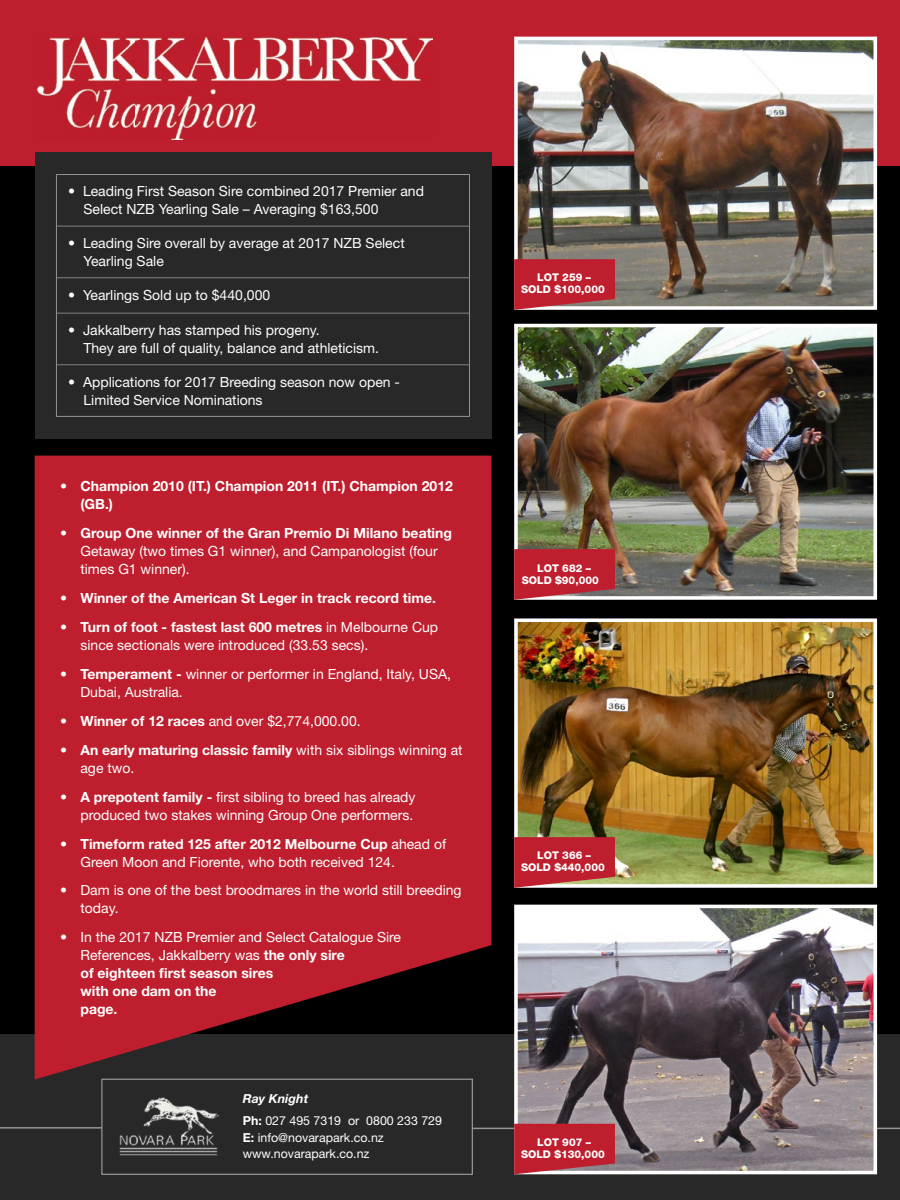
<style>
.page{position:relative;width:900px;height:1200px;background:#fff}
.page>*{position:absolute;margin:0;border:0;box-sizing:border-box;transform-origin:0 0}
.t1{font:13.95px/18px "Helvetica Neue LT Std";color:#fff}
.t2{font:700 13.95px/18px "Helvetica Neue LT Std";color:#fff}
.t3{font:12.45px/21.8px "Helvetica Neue LT Std";color:#fff}
.t4{font:800 10.65px/11.9px "Helvetica Neue LT Std";color:#fff;text-align:center}
.s1{font-weight:700}
.s2{font-weight:700;font-style:italic}
</style>
<div class="page">
<div style="left:0;top:136px;width:900px;height:1013px;background:#000"></div>
<div style="left:0;top:0;width:900px;height:165px;background:#be1e2d"></div>
<img style="left:37px;top:38px;width:395px;height:101px">
<div style="left:35px;top:152px;width:456px;height:287px;background:#292829"></div>
<hr style="left:57px;top:226px;width:412px;height:1px;background:#808285">
<hr style="left:57px;top:277px;width:412px;height:1px;background:#808285">
<hr style="left:57px;top:313px;width:412px;height:1px;background:#808285">
<hr style="left:57px;top:364px;width:412px;height:1px;background:#808285">
<hr style="left:56px;top:174px;width:414px;height:1px;background:#939598">
<hr style="left:56px;top:175px;width:1px;height:51px;background:#939598">
<hr style="left:469px;top:175px;width:1px;height:51px;background:#939598">
<hr style="left:56px;top:226px;width:1px;height:52px;background:#939598">
<hr style="left:469px;top:226px;width:1px;height:52px;background:#939598">
<hr style="left:56px;top:278px;width:1px;height:35px;background:#939598">
<hr style="left:469px;top:278px;width:1px;height:35px;background:#939598">
<hr style="left:56px;top:313px;width:1px;height:52px;background:#939598">
<hr style="left:469px;top:313px;width:1px;height:52px;background:#939598">
<hr style="left:56px;top:365px;width:1px;height:51px;background:#939598">
<hr style="left:469px;top:365px;width:1px;height:51px;background:#939598">
<hr style="left:56px;top:416px;width:414px;height:1px;background:#939598">
<img style="left:512px;top:36px;width:367px;height:274px">
<svg style="left:514px;top:259px;width:101px;height:51px;background:#bd303d"></svg>
<img style="left:514px;top:323px;width:364px;height:277px">
<svg style="left:514px;top:549px;width:101px;height:51px;background:#bd2f3d"></svg>
<img style="left:514px;top:618px;width:364px;height:270px">
<svg style="left:514px;top:837px;width:101px;height:51px;background:#c0333d"></svg>
<div style="left:0;top:1035px;width:900px;height:165px;background:#292829"></div>
<img style="left:120px;top:1097px;width:98px;height:59px">
<div style="left:101px;top:1079px;width:372px;height:96px;border:1px solid #939598"></div>
<hr style="left:473px;top:1128px;width:427px;height:1px;background:#939598">
<hr style="left:0;top:1127px;width:102px;height:2px;background:#939598">
<svg style="left:35px;top:456px;width:456px;height:624px;background:#ac1d2a"></svg>
<img style="left:512px;top:904px;width:367px;height:271px">
<svg style="left:514px;top:1124px;width:101px;height:50px;background:#bf2f3d"></svg>
<p class="t1" style="left:84px;top:182px;width:342px;text-indent:-15px">• Leading First Season Sire combined 2017 Premier and<br>Select NZB Yearling Sale – Averaging $163,500</p>
<p class="t1" style="left:84px;top:234px;width:323px;text-indent:-15px">• Leading Sire overall by average at 2017 NZB Select<br>Yearling Sale</p>
<p class="t1" style="left:68px;top:285px;width:203px">• Yearlings Sold up to $440,000</p>
<p class="t1" style="left:84px;top:321px;width:297px;text-indent:-15px">• Jakkalberry has stamped his progeny.<br>They are full of quality, balance and athleticism.</p>
<p class="t1" style="left:84px;top:372px;width:318px;text-indent:-15px">• Applications for 2017 Breeding season now open -<br>Limited Service Nominations</p>
<p class="t2" style="left:80px;top:477px;width:374px;text-indent:-20px">• Champion 2010 (IT.) Champion 2011 (IT.) Champion 2012 (GB.)</p>
<p class="t2" style="left:60px;top:524px;width:393px">• Group One winner of the Gran Premio Di Milano beating</p>
<p class="t1" style="left:80px;top:542px;width:359px">Getaway (two times G1 winner), and Campanologist (four times G1 winner).</p>
<p class="t2" style="left:60px;top:589px;width:377px">• Winner of the American St Leger in track record time.</p>
<p class="t1" style="left:80px;top:618px;width:359px;text-indent:-20px"><span class="s1">• Turn of foot - fastest last 600 metres</span> in Melbourne Cup since sectionals were introduced (33.53 secs).</p>
<p class="t1" style="left:80px;top:665px;width:372px;text-indent:-20px"><span class="s1">• Temperament -</span> winner or performer in England, Italy, USA,<br>Dubai, Australia.</p>
<p class="t1" style="left:60px;top:712px;width:302px"><span class="s1">• Winner of 12 races</span> and over $2,774,000.00.</p>
<p class="t1" style="left:80px;top:741px;width:384px;text-indent:-20px"><span class="s1">• An early maturing classic family</span> with six siblings winning at age two.</p>
<p class="t1" style="left:60px;top:787px;width:357px;text-align:right"><span class="s1">• A prepotent family -</span> first sibling to breed has already produced two stakes winning Group One performers.</p>
<p class="t1" style="left:80px;top:834px;width:367px;text-indent:-20px"><span class="s1">• Timeform rated 125 after 2012 Melbourne Cup</span> ahead of<br>Green Moon and Fiorente, who both received 124.</p>
<p class="t1" style="left:80px;top:881px;width:383px;text-indent:-20px">• Dam is one of the best broodmares in the world still breeding today.</p>
<p class="t1" style="left:80px;top:928px;width:322px;text-indent:-20px">• In the 2017 NZB Premier and Select Catalogue Sire<br>References, Jakkalberry was <span class="s1">the only sire<br>of eighteen first season sires<br>with one dam on the<br>page.</span></p>
<p class="t3" style="left:243px;top:1088px;width:201px"><span class="s2">Ray Knight<br></span><span class="s1">Ph:</span> 027 495 7319 or 0800 233 729</p>
<p class="t3" style="left:243px;top:1129px;width:143px;line-height:16.6px"><span class="s1">E:</span> info@novarapark.co.nz www.novarapark.co.nz</p>
<p class="t4" style="left:521px;top:272px;width:85px">LOT 259 –<br>SOLD $100,000</p>
<p class="t4" style="left:522px;top:562px;width:79px;text-align:left;text-indent:15px">LOT 682 –<br>SOLD $90,000</p>
<p class="t4" style="left:521px;top:849px;width:85px">LOT 366 –<br>SOLD $440,000</p>
<p class="t4" style="left:521px;top:1136px;width:85px">LOT 907 –<br>SOLD $130,000</p>
</div>
